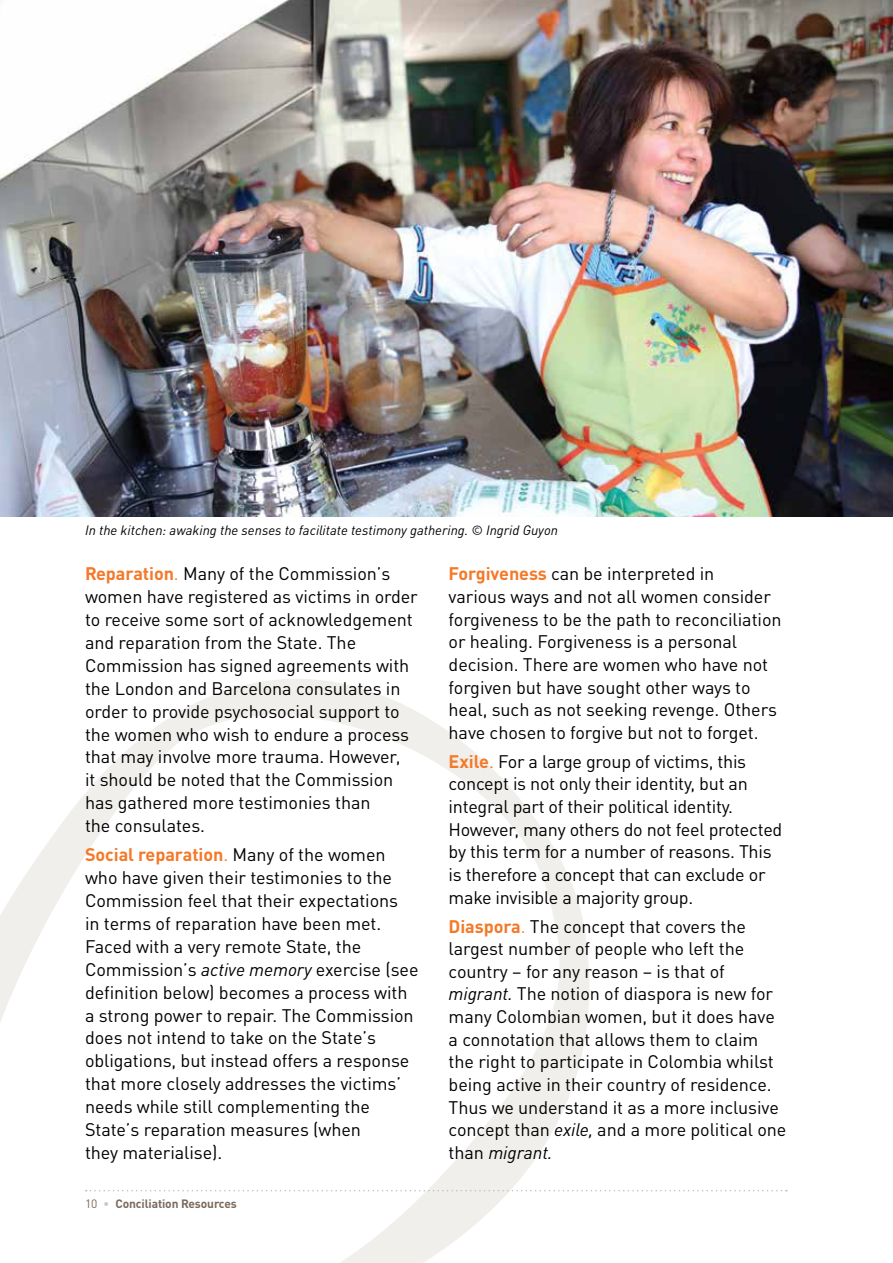
<style>
.page{position:relative;width:893px;height:1263px;background:#fff}
.page>*{position:absolute;margin:0;border:0;box-sizing:border-box;transform-origin:0 0}
.t1{font:18px/23px "DIN Pro";letter-spacing:-.005em;color:#000}
.t2{font:italic 13.5px "DIN Pro";color:#000}
.t3{font:700 12px "DIN Pro";letter-spacing:-.01em;color:#7b6a5d}
.t4{font:12px "DIN Pro";color:#7b6a5d}
.s1{font-weight:700;color:#f47929}
.s2{color:#f47929}
.s3{font-style:italic}
</style>
<div class="page">
<svg style="left:0;top:679px;width:592px;height:584px"></svg>
<svg style="left:86px;top:1190px;width:701px;height:1px"></svg>
<img style="left:0;top:0;width:893px;height:516px">
<svg style="left:105px;top:1202px;width:3px;height:4px"></svg>
<p class="t2" style="left:85px;top:520px;width:475px">In the kitchen: awaking the senses to facilitate testimony gathering. © Ingrid Guyon</p>
<p class="t1" style="left:85px;top:561px;width:334px"><span class="s1">Reparation</span><span class="s2">.</span> Many of the Commission’s women have registered as victims in order to receive some sort of acknowledgement and reparation from the State. The Commission has signed agreements with the London and Barcelona consulates in order to provide psychosocial support to the women who wish to endure a process that may involve more trauma. However,<br>it should be noted that the Commission has gathered more testimonies than<br>the consulates.</p>
<p class="t1" style="left:85px;top:841px;width:335px"><span class="s1">Social reparation</span><span class="s2">.</span> Many of the women who have given their testimonies to the Commission feel that their expectations<br>in terms of reparation have been met.<br>Faced with a very remote State, the Commission’s <span class="s3">active memory</span> exercise (see definition below) becomes a process with a strong power to repair. The Commission does not intend to take on the State’s obligations, but instead offers a response that more closely addresses the victims’ needs while still complementing the State’s reparation measures (when<br>they materialise).</p>
<p class="t4" style="left:85px;top:1194px;width:14px">10</p>
<p class="t3" style="left:115px;top:1194px;width:123px">Conciliation Resources</p>
<p class="t1" style="left:449px;top:561px;width:334px"><span class="s1">Forgiveness</span> can be interpreted in<br>various ways and not all women consider forgiveness to be the path to reconciliation or healing. Forgiveness is a personal decision. There are women who have not forgiven but have sought other ways to heal, such as not seeking revenge. Others have chosen to forgive but not to forget.</p>
<p class="t1" style="left:449px;top:748px;width:335px"><span class="s1">Exile</span><span class="s2">.</span> For a large group of victims, this concept is not only their identity, but an integral part of their political identity.<br>However, many others do not feel protected by this term for a number of reasons. This is therefore a concept that can exclude or make invisible a majority group.</p>
<p class="t1" style="left:449px;top:913px;width:339px"><span class="s1">Diaspora</span><span class="s2">.</span> The concept that covers the largest number of people who left the country – for any reason – is that of <span class="s3">migrant.</span> The notion of diaspora is new for many Colombian women, but it does have a connotation that allows them to claim the right to participate in Colombia whilst being active in their country of residence.<br>Thus we understand it as a more inclusive concept than <span class="s3">exile,</span> and a more political one than <span class="s3">migrant.</span></p>
</div>
